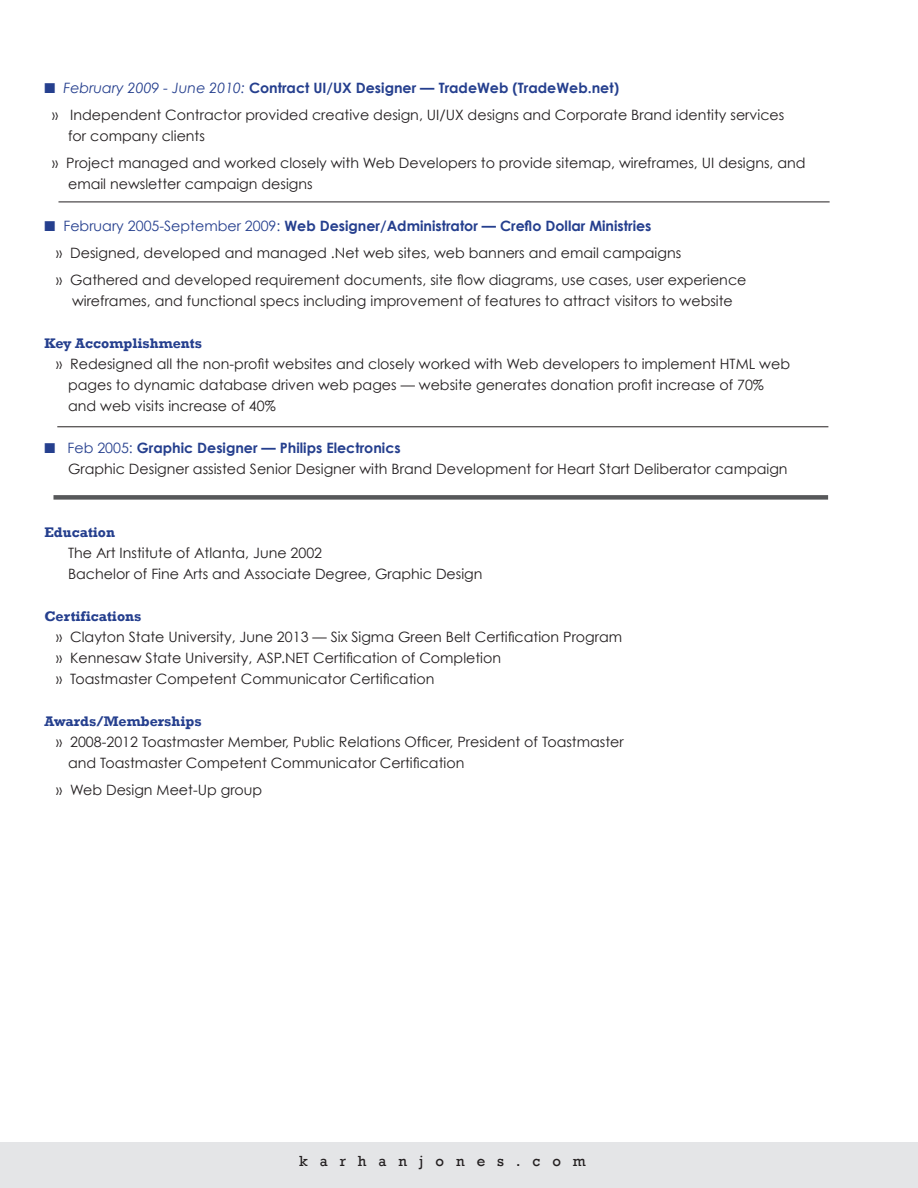
<style>
.page{position:relative;width:918px;height:1188px;background:#fff}
.page>*{position:absolute;margin:0;border:0;box-sizing:border-box;transform-origin:0 0}
.t1{font:15px "Rockwell";letter-spacing:.8em;color:#231f20}
.t2{font:14.25px/27px "Century Gothic";color:#231f20}
.t3{font:700 14.25px "Century Gothic";color:#253f8e}
.t4{font:700 14.25px "Rockwell";color:#253f8e}
.s1{font-weight:400;font-style:italic}
.s2{font-weight:400}
</style>
<div class="page">
<hr style="left:58px;top:202px;width:772px;height:1px;background:#231f20">
<hr style="left:57px;top:427px;width:771px;height:1px;background:#231f20">
<div style="left:53px;top:495px;width:775px;height:5px;background:#57585a"></div>
<div style="left:0;top:1142px;width:917px;height:46px;background:#e4e5e7"></div>
<p class="t3" style="left:44px;top:79px;width:576px">■ <span class="s1">February 2009 - June 2010:</span> Contract UI/UX Designer — TradeWeb (TradeWeb.net)</p>
<p class="t2" style="left:52px;top:101px;width:734px">» Independent Contractor provided creative design, UI/UX designs and Corporate Brand identity services</p>
<p class="t2" style="left:68px;top:122px;width:138px">for company clients</p>
<p class="t2" style="left:52px;top:149px;width:755px">» Project managed and worked closely with Web Developers to provide sitemap, wireframes, UI designs, and</p>
<p class="t2" style="left:68px;top:170px;width:246px">email newsletter campaign designs</p>
<p class="t3" style="left:44px;top:217px;width:609px">■ <span class="s2">February 2005-September 2009:</span> Web Designer/Administrator — Creflo Dollar Ministries</p>
<p class="t2" style="left:56px;top:239px;width:627px">» Designed, developed and managed .Net web sites, web banners and email campaigns</p>
<p class="t2" style="left:56px;top:266px;width:692px">» Gathered and developed requirement documents, site flow diagrams, use cases, user experience</p>
<p class="t2" style="left:72px;top:287px;width:662px">wireframes, and functional specs including improvement of features to attract visitors to website</p>
<p class="t4" style="left:44px;top:334px;width:159px">Key Accomplishments</p>
<p class="t2" style="left:56px;top:350px;width:735px">» Redesigned all the non-profit websites and closely worked with Web developers to implement HTML web</p>
<p class="t2" style="left:68px;top:371px;width:697px">pages to dynamic database driven web pages — website generates donation profit increase of 70%</p>
<p class="t2" style="left:68px;top:392px;width:209px">and web visits increase of 40%</p>
<p class="t3" style="left:44px;top:439px;width:358px">■ <span class="s2">Feb 2005:</span> Graphic Designer — Philips Electronics</p>
<p class="t2" style="left:68px;top:455px;width:721px">Graphic Designer assisted Senior Designer with Brand Development for Heart Start Deliberator campaign</p>
<p class="t4" style="left:44px;top:523px;width:72px">Education</p>
<p class="t2" style="left:68px;top:539px;width:256px">The Art Institute of Atlanta, June 2002</p>
<p class="t2" style="left:68px;top:560px;width:416px">Bachelor of Fine Arts and Associate Degree, Graphic Design</p>
<p class="t4" style="left:44px;top:607px;width:98px">Certifications</p>
<p class="t2" style="left:56px;top:623px;width:567px">» Clayton State University, June 2013 — Six Sigma Green Belt Certification Program</p>
<p class="t2" style="left:56px;top:644px;width:446px">» Kennesaw State University, ASP.NET Certification of Completion</p>
<p class="t2" style="left:56px;top:665px;width:380px">» Toastmaster Competent Communicator Certification</p>
<p class="t4" style="left:44px;top:712px;width:159px">Awards/Memberships</p>
<p class="t2" style="left:56px;top:728px;width:569px">» 2008-2012 Toastmaster Member, Public Relations Officer, President of Toastmaster</p>
<p class="t2" style="left:56px;top:749px;width:410px;text-indent:12px">and Toastmaster Competent Communicator Certification » Web Design Meet-Up group</p>
<p class="t1" style="left:299px;top:1152px;width:288px">karhanjones.com</p>
</div>
